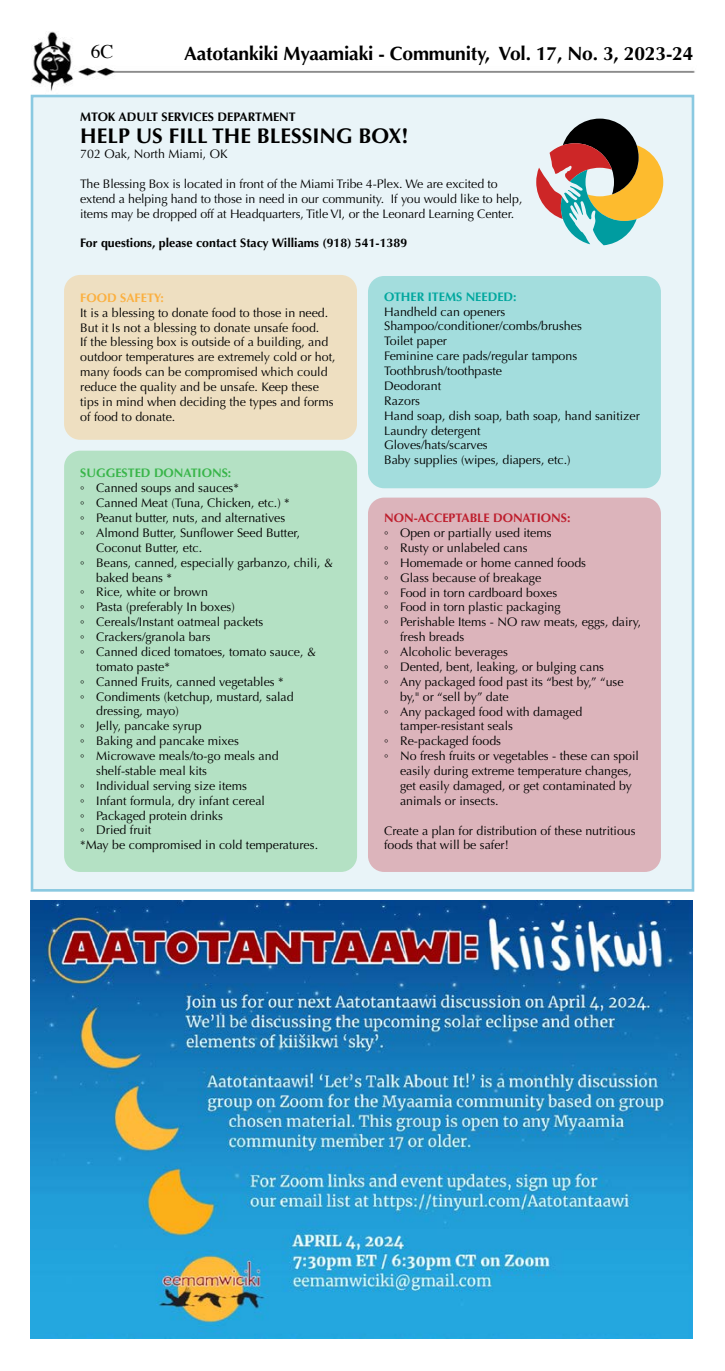
<style>
.page{position:relative;width:725px;height:1371px;background:#fff}
.page>*{position:absolute;margin:0;border:0;box-sizing:border-box;transform-origin:0 0}
.t1{font:700 21.26px "Optima";color:#000}
.t2{font:700 19.25px "Optima";letter-spacing:-.01em;color:#000}
.t3{font:19.25px "Times";color:#000}
.t4{font:12.42px/14.9px "Optima";color:#000}
.t5{font:700 12.42px "Optima";color:#000}
.t6{font:700 12.42px "Optima";color:#be1e2d}
.t7{font:700 12.42px "Optima";color:#39b54a}
.t8{font:700 12.42px "Optima";color:#00a79e}
.t9{font:700 12.42px "Optima";color:#fbb040}
.s1{font-family:"Times New Roman"}
</style>
<div class="page">
<img style="left:32px;top:31px;width:663px;height:60px">
<div style="left:32px;top:96px;width:661px;height:794px;background:#e9f4f8"></div>
<div style="left:64px;top:275px;width:293px;height:165px;background:#eedfc1;border-radius:16px"></div>
<div style="left:368px;top:276px;width:292px;height:212px;background:#a3dddd;border-radius:16px"></div>
<div style="left:368px;top:497px;width:292px;height:374px;background:#dcb4bb;border-radius:16px"></div>
<div style="left:64px;top:450px;width:293px;height:421px;background:#b4e1c4;border-radius:16px"></div>
<svg style="left:536px;top:119px;width:127px;height:126px"></svg>
<div style="left:31px;top:95px;width:663px;height:796px;border:3px solid #8ac9e1"></div>
<img style="left:31px;top:900px;width:662px;height:438px">
<h2 class="t3" style="left:91px;top:34px;width:24px">6C</h2>
<h2 class="t2" style="left:184px;top:42px;width:511px">Aatotankiki Myaamiaki - Community, Vol. 17, No. 3, 2023-24</h2>
<p class="t5" style="left:80px;top:110px;width:217px">MTOK ADULT SERVICES DEPARTMENT</p>
<h1 class="t1" style="left:80px;top:124px;width:330px">HELP US FILL THE BLESSING BOX!</h1>
<p class="t4" style="left:80px;top:147px;width:149px">702 Oak, North Miami, OK</p>
<p class="t4" style="left:80px;top:176px;width:443px">The Blessing Box is located in front of the Miami Tribe 4-Plex. We are excited to extend a helping hand to those in need in our community. If you would like to help, items may be dropped off at Headquarters, Title VI, or the Leonard Learning Center.</p>
<p class="t5" style="left:80px;top:236px;width:328px">For questions, please contact Stacy Williams (918) 541-1389</p>
<p class="t9" style="left:80px;top:290px;width:85px">FOOD SAFETY:</p>
<p class="t4" style="left:80px;top:305px;width:257px">It is a blessing to donate food to those in need.<br>But it Is not a blessing to donate unsafe food.<br>If the blessing box is outside of a building, and outdoor temperatures are extremely cold or hot, many foods can be compromised which could reduce the quality and be unsafe. Keep these tips in mind when deciding the types and forms of food to donate.</p>
<p class="t7" style="left:80px;top:466px;width:152px">SUGGESTED DONATIONS:</p>
<p class="t4" style="left:80px;top:481px;width:160px"><span class="s1">◦</span> Canned soups and sauces*</p>
<p class="t4" style="left:80px;top:495px;width:211px"><span class="s1">◦</span> Canned Meat (Tuna, Chicken, etc.) *</p>
<p class="t4" style="left:80px;top:510px;width:206px"><span class="s1">◦</span> Peanut butter, nuts, and alternatives</p>
<p class="t4" style="left:80px;top:525px;width:221px"><span class="s1">◦</span> Almond Butter, Sunflower Seed Butter,</p>
<p class="t4" style="left:96px;top:540px;width:107px">Coconut Butter, etc.</p>
<p class="t4" style="left:80px;top:555px;width:254px"><span class="s1">◦</span> Beans, canned, especially garbanzo, chili, &amp;</p>
<p class="t4" style="left:96px;top:570px;width:77px">baked beans *</p>
<p class="t4" style="left:80px;top:585px;width:129px"><span class="s1">◦</span> Rice, white or brown</p>
<p class="t4" style="left:80px;top:599px;width:156px"><span class="s1">◦</span> Pasta (preferably In boxes)</p>
<p class="t4" style="left:80px;top:614px;width:185px"><span class="s1">◦</span> Cereals/Instant oatmeal packets</p>
<p class="t4" style="left:80px;top:629px;width:132px"><span class="s1">◦</span> Crackers/granola bars</p>
<p class="t4" style="left:80px;top:644px;width:237px"><span class="s1">◦</span> Canned diced tomatoes, tomato sauce, &amp;</p>
<p class="t4" style="left:96px;top:659px;width:75px">tomato paste*</p>
<p class="t4" style="left:80px;top:674px;width:205px"><span class="s1">◦</span> Canned Fruits, canned vegetables *</p>
<p class="t4" style="left:80px;top:689px;width:215px"><span class="s1">◦</span> Condiments (ketchup, mustard, salad</p>
<p class="t4" style="left:96px;top:704px;width:84px">dressing, mayo)</p>
<p class="t4" style="left:80px;top:718px;width:123px"><span class="s1">◦</span> Jelly, pancake syrup</p>
<p class="t4" style="left:80px;top:733px;width:160px"><span class="s1">◦</span> Baking and pancake mixes</p>
<p class="t4" style="left:80px;top:748px;width:200px"><span class="s1">◦</span> Microwave meals/to-go meals and</p>
<p class="t4" style="left:96px;top:763px;width:112px">shelf-stable meal kits</p>
<p class="t4" style="left:80px;top:778px;width:168px"><span class="s1">◦</span> Individual serving size items</p>
<p class="t4" style="left:80px;top:793px;width:186px"><span class="s1">◦</span> Infant formula, dry infant cereal</p>
<p class="t4" style="left:80px;top:808px;width:144px"><span class="s1">◦</span> Packaged protein drinks</p>
<p class="t4" style="left:80px;top:822px;width:73px"><span class="s1">◦</span> Dried fruit</p>
<p class="t4" style="left:80px;top:837px;width:239px">*May be compromised in cold temperatures.</p>
<p class="t8" style="left:384px;top:289px;width:134px">OTHER ITEMS NEEDED:</p>
<p class="t4" style="left:384px;top:304px;width:257px">Handheld can openers<br>Shampoo/conditioner/combs/brushes<br>Toilet paper<br>Feminine care pads/regular tampons<br>Toothbrush/toothpaste<br>Deodorant<br>Razors<br>Hand soap, dish soap, bath soap, hand sanitizer<br>Laundry detergent<br>Gloves/hats/scarves<br>Baby supplies (wipes, diapers, etc.)</p>
<p class="t6" style="left:384px;top:510px;width:188px">NON-ACCEPTABLE DONATIONS:</p>
<p class="t4" style="left:384px;top:525px;width:169px"><span class="s1">◦</span> Open or partially used items</p>
<p class="t4" style="left:384px;top:540px;width:145px"><span class="s1">◦</span> Rusty or unlabeled cans</p>
<p class="t4" style="left:384px;top:555px;width:203px"><span class="s1">◦</span> Homemade or home canned foods</p>
<p class="t4" style="left:384px;top:570px;width:159px"><span class="s1">◦</span> Glass because of breakage</p>
<p class="t4" style="left:384px;top:585px;width:175px"><span class="s1">◦</span> Food in torn cardboard boxes</p>
<p class="t4" style="left:384px;top:600px;width:178px"><span class="s1">◦</span> Food in torn plastic packaging</p>
<p class="t4" style="left:384px;top:615px;width:258px"><span class="s1">◦</span> Perishable Items - NO raw meats, eggs, dairy,</p>
<p class="t4" style="left:400px;top:629px;width:66px">fresh breads</p>
<p class="t4" style="left:384px;top:644px;width:125px"><span class="s1">◦</span> Alcoholic beverages</p>
<p class="t4" style="left:384px;top:659px;width:221px"><span class="s1">◦</span> Dented, bent, leaking, or bulging cans</p>
<p class="t4" style="left:384px;top:674px;width:241px"><span class="s1">◦</span> Any packaged food past its “best by,” “use</p>
<p class="t4" style="left:400px;top:689px;width:110px">by," or “sell by” date</p>
<p class="t4" style="left:384px;top:704px;width:199px"><span class="s1">◦</span> Any packaged food with damaged</p>
<p class="t4" style="left:400px;top:719px;width:114px">tamper-resistant seals</p>
<p class="t4" style="left:384px;top:733px;width:118px"><span class="s1">◦</span> Re-packaged foods</p>
<p class="t4" style="left:384px;top:748px;width:256px"><span class="s1">◦</span> No fresh fruits or vegetables - these can spoil</p>
<p class="t4" style="left:400px;top:763px;width:233px">easily during extreme temperature changes,</p>
<p class="t4" style="left:400px;top:778px;width:233px">get easily damaged, or get contaminated by</p>
<p class="t4" style="left:400px;top:793px;width:100px">animals or insects.</p>
<p class="t4" style="left:384px;top:823px;width:253px">Create a plan for distribution of these nutritious foods that will be safer!</p>
</div>
